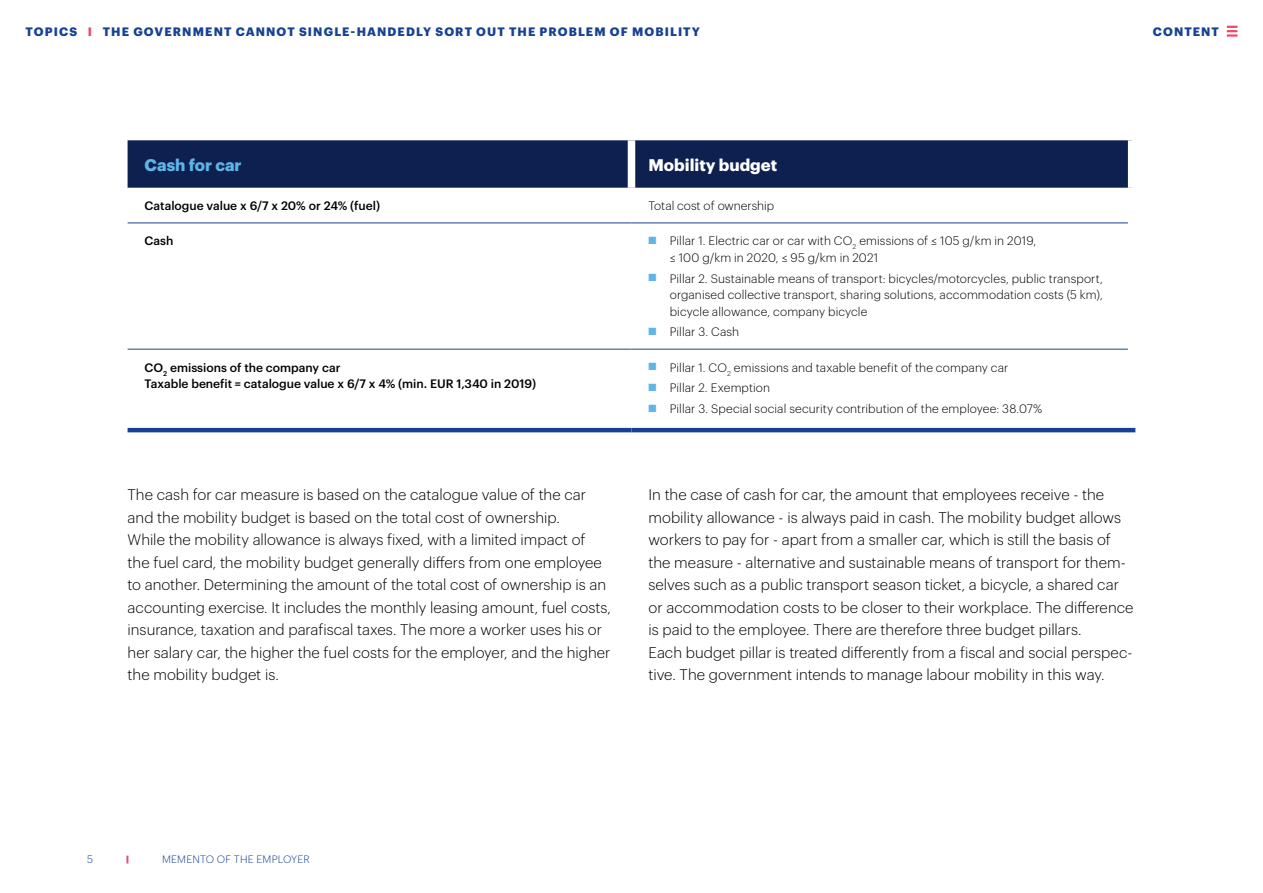
<style>
.page{position:relative;width:1263px;height:893px;background:#fff}
.page>*{position:absolute;margin:0;border:0;box-sizing:border-box;transform-origin:0 0}
.t1{font:700 16.5px "Graphik";color:#fff}
.t2{font:700 16.5px "Graphik";color:#60b5e7}
.t3{font:300 15px/22.5px "Graphik";color:#000}
.t4{font:300 12px/16.5px "Graphik";letter-spacing:.01em;color:#000}
.t5{font:500 12px/16.5px "Graphik";color:#000}
.t6{font:700 12px "Graphik";letter-spacing:.095em;color:#164194}
.t7{font:300 10.5px "Graphik";letter-spacing:.015em;color:#164194}
.s1{color:#ea4b6b}
.s2{color:#60b5e7}
</style>
<div class="page">
<div style="left:128px;top:140px;width:1000px;height:48px;background:#0e2050"></div>
<div style="left:628px;top:140px;width:7px;height:48px;background:#fff"></div>
<hr style="left:128px;top:223px;width:503px;height:1px;background:#164194">
<hr style="left:631px;top:223px;width:497px;height:1px;background:#164194">
<hr style="left:128px;top:349px;width:503px;height:1px;background:#164194">
<hr style="left:631px;top:349px;width:497px;height:1px;background:#164194">
<hr style="left:128px;top:428px;width:503px;height:4px;background:#164194">
<hr style="left:631px;top:428px;width:504px;height:4px;background:#164194">
<svg style="left:126px;top:856px;width:2px;height:7px"></svg>
<svg style="left:1227px;top:26px;width:10px;height:11px"></svg>
<p class="t6" style="left:26px;top:23px;width:676px">TOPICS <span class="s1">I</span> THE GOVERNMENT CANNOT SINGLE-HANDEDLY SORT OUT THE PROBLEM OF MOBILITY</p>
<p class="t6" style="left:1153px;top:23px;width:68px">CONTENT</p>
<p class="t2" style="left:145px;top:152px;width:99px">Cash for car</p>
<p class="t1" style="left:648px;top:152px;width:130px">Mobility budget</p>
<p class="t5" style="left:145px;top:197px;width:237px">Catalogue value x 6/7 x 20% or 24% (fuel)</p>
<p class="t4" style="left:648px;top:197px;width:127px">Total cost of ownership</p>
<p class="t5" style="left:145px;top:232px;width:30px">Cash</p>
<p class="t4" style="left:670px;top:232px;width:368px;text-indent:-21px"><span class="s2">■</span> Pillar 1. Electric car or car with CO<sub>2</sub> emissions of ≤ 105 g/km in 2019, ≤ 100 g/km in 2020, ≤ 95 g/km in 2021</p>
<p class="t4" style="left:670px;top:269px;width:434px;text-align:justify;text-indent:-21px"><span class="s2">■</span> Pillar 2. Sustainable means of transport: bicycles/motorcycles, public transport, organised collective transport, sharing solutions, accommodation costs (5 km), bicycle allowance, company bicycle</p>
<p class="t4" style="left:648px;top:323px;width:92px"><span class="s2">■</span> Pillar 3. Cash</p>
<p class="t5" style="left:145px;top:358px;width:393px">CO<sub>2</sub> emissions of the company car<br>Taxable benefit = catalogue value x 6/7 x 4% (min. EUR 1,340 in 2019)</p>
<p class="t4" style="left:648px;top:358px;width:361px"><span class="s2">■</span> Pillar 1. CO<sub>2</sub> emissions and taxable benefit of the company car</p>
<p class="t4" style="left:648px;top:379px;width:123px"><span class="s2">■</span> Pillar 2. Exemption</p>
<p class="t4" style="left:648px;top:400px;width:395px"><span class="s2">■</span> Pillar 3. Special social security contribution of the employee: 38.07%</p>
<p class="t3" style="left:128px;top:482px;width:485px">The cash for car measure is based on the catalogue value of the car and the mobility budget is based on the total cost of ownership.<br>While the mobility allowance is always fixed, with a limited impact of the fuel card, the mobility budget generally differs from one employee to another. Determining the amount of the total cost of ownership is an accounting exercise. It includes the monthly leasing amount, fuel costs, insurance, taxation and parafiscal taxes. The more a worker uses his or her salary car, the higher the fuel costs for the employer, and the higher the mobility budget is.</p>
<p class="t3" style="left:648px;top:482px;width:487px">In the case of cash for car, the amount that employees receive - the mobility allowance - is always paid in cash. The mobility budget allows workers to pay for - apart from a smaller car, which is still the basis of the measure - alternative and sustainable means of transport for them&shy;selves such as a public transport season ticket, a bicycle, a shared car or accommodation costs to be closer to their workplace. The difference is paid to the employee. There are therefore three budget pillars.<br>Each budget pillar is treated differently from a fiscal and social perspec&shy;tive. The government intends to manage labour mobility in this way.</p>
<p class="t7" style="left:87px;top:852px;width:7px">5</p>
<p class="t7" style="left:162px;top:852px;width:149px">MEMENTO OF THE EMPLOYER</p>
</div>
